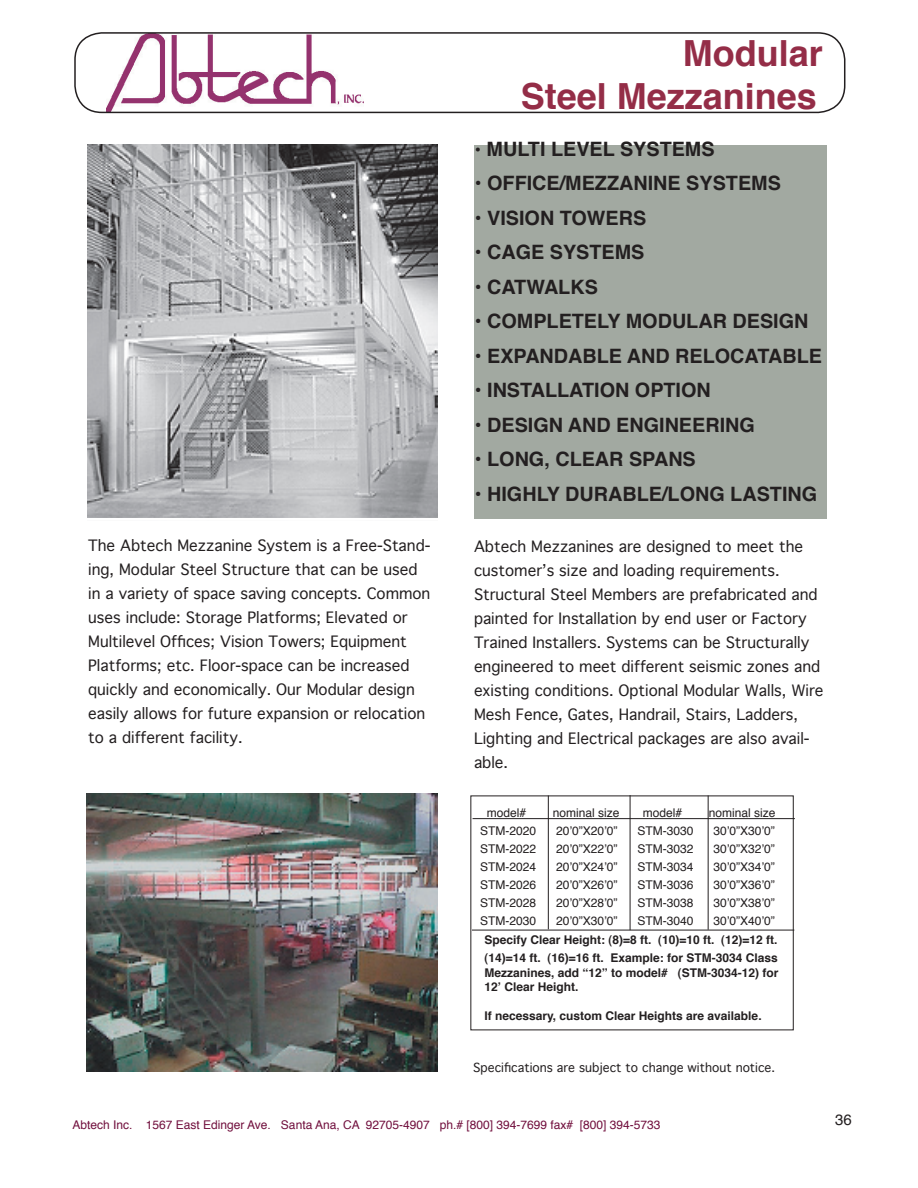
<style>
.page{position:relative;width:918px;height:1188px;background:#fff}
.page>*{position:absolute;margin:0;border:0;box-sizing:border-box;transform-origin:0 0}
.t1{font:700 36px/43.2px "Helvetica";color:#942d47;text-align:right}
.t2{font:700 19.8px "Helvetica";color:#231f20}
.t3{font:15px/24px "Geneva";color:#231f20}
.t4{font:15px "Helvetica";color:#231f20}
.t5{font:12px "Helvetica";color:#231f20}
.t6{font:700 12px/18px "Helvetica";color:#231f20}
.t7{font:12px "Helvetica";color:#710f3d}
.t8{font:12px "Geneva";color:#231f20}
.s1{font-size:18px}
</style>
<div class="page">
<svg style="left:74px;top:32px;width:772px;height:80px"></svg>
<img style="left:88px;top:145px;width:349px;height:373px">
<hr style="left:548px;top:796px;width:1px;height:133px;background:#231f20">
<hr style="left:630px;top:795px;width:1px;height:135px;background:#231f20">
<hr style="left:708px;top:796px;width:1px;height:134px;background:#231f20">
<hr style="left:472px;top:930px;width:322px;height:1px;background:#231f20">
<hr style="left:473px;top:818px;width:322px;height:1px;background:#231f20">
<img style="left:86px;top:794px;width:352px;height:277px">
<h1 class="t1" style="left:521px;top:30px;width:304px">Modular<br>Steel Mezzanines</h1>
<h2 class="t2" style="left:475px;top:131px;width:241px"><span class="s1">•</span> MULTI LEVEL SYSTEMS</h2>
<h2 class="t2" style="left:475px;top:165px;width:308px">• OFFICE/MEZZANINE SYSTEMS</h2>
<h2 class="t2" style="left:475px;top:200px;width:173px">• VISION TOWERS</h2>
<h2 class="t2" style="left:475px;top:234px;width:171px">• CAGE SYSTEMS</h2>
<h2 class="t2" style="left:475px;top:269px;width:125px">• CATWALKS</h2>
<h2 class="t2" style="left:475px;top:303px;width:335px">• COMPLETELY MODULAR DESIGN</h2>
<h2 class="t2" style="left:475px;top:338px;width:349px">• EXPANDABLE AND RELOCATABLE</h2>
<h2 class="t2" style="left:475px;top:372px;width:238px">• INSTALLATION OPTION</h2>
<h2 class="t2" style="left:475px;top:407px;width:282px">• DESIGN AND ENGINEERING</h2>
<h2 class="t2" style="left:475px;top:441px;width:223px">• LONG, CLEAR SPANS</h2>
<h2 class="t2" style="left:475px;top:476px;width:344px">• HIGHLY DURABLE/LONG LASTING</h2>
<p class="t3" style="left:88px;top:535px;width:344px">The Abtech Mezzanine System is a Free-Stand&shy;ing, Modular Steel Structure that can be used in a variety of space saving concepts. Common uses include: Storage Platforms; Elevated or Multilevel Offices; Vision Towers; Equipment Platforms; etc. Floor-space can be increased quickly and economically. Our Modular design easily allows for future expansion or relocation to a different facility.</p>
<p class="t3" style="left:474px;top:536px;width:351px">Abtech Mezzanines are designed to meet the customerʼs size and loading requirements.<br>Structural Steel Members are prefabricated and painted for Installation by end user or Factory Trained Installers. Systems can be Structurally engineered to meet different seismic zones and existing conditions. Optional Modular Walls, Wire Mesh Fence, Gates, Handrail, Stairs, Ladders, Lighting and Electrical packages are also avail&shy;able.</p>
<p class="t5" style="left:487px;top:803px;width:41px">model#</p>
<p class="t5" style="left:553px;top:803px;width:68px">nominal size</p>
<p class="t5" style="left:643px;top:803px;width:41px">model#</p>
<p class="t5" style="left:709px;top:803px;width:68px">nominal size</p>
<p class="t5" style="left:480px;top:821px;width:58px">STM-2020</p>
<p class="t5" style="left:556px;top:821px;width:63px">20’0”X20’0”</p>
<p class="t5" style="left:638px;top:821px;width:58px">STM-3030</p>
<p class="t5" style="left:714px;top:821px;width:63px">30’0”X30’0”</p>
<p class="t5" style="left:480px;top:839px;width:58px">STM-2022</p>
<p class="t5" style="left:556px;top:839px;width:63px">20’0”X22’0”</p>
<p class="t5" style="left:638px;top:839px;width:58px">STM-3032</p>
<p class="t5" style="left:714px;top:839px;width:63px">30’0”X32’0”</p>
<p class="t5" style="left:480px;top:857px;width:58px">STM-2024</p>
<p class="t5" style="left:556px;top:857px;width:63px">20’0”X24’0”</p>
<p class="t5" style="left:638px;top:857px;width:58px">STM-3034</p>
<p class="t5" style="left:714px;top:857px;width:63px">30’0”X34’0”</p>
<p class="t5" style="left:480px;top:875px;width:58px">STM-2026</p>
<p class="t5" style="left:556px;top:875px;width:63px">20’0”X26’0”</p>
<p class="t5" style="left:638px;top:875px;width:58px">STM-3036</p>
<p class="t5" style="left:714px;top:875px;width:63px">30’0”X36’0”</p>
<p class="t5" style="left:480px;top:893px;width:58px">STM-2028</p>
<p class="t5" style="left:556px;top:893px;width:63px">20’0”X28’0”</p>
<p class="t5" style="left:638px;top:893px;width:58px">STM-3038</p>
<p class="t5" style="left:714px;top:893px;width:63px">30’0”X38’0”</p>
<p class="t5" style="left:480px;top:911px;width:58px">STM-2030</p>
<p class="t5" style="left:556px;top:911px;width:63px">20’0”X30’0”</p>
<p class="t5" style="left:638px;top:911px;width:58px">STM-3040</p>
<p class="t5" style="left:714px;top:911px;width:63px">30’0”X40’0”</p>
<p class="t6" style="left:484px;top:931px;width:295px">Specify Clear Height: (8)=8 ft. (10)=10 ft. (12)=12 ft. (14)=14 ft. (16)=16 ft. Example: for STM-3034 Class</p>
<p class="t6" style="left:484px;top:965px;width:296px;line-height:14.4px">Mezzanines, add “12” to model# (STM-3034-12) for<br>12’ Clear Height.</p>
<p class="t6" style="left:484px;top:1006px;width:279px">If necessary, custom Clear Heights are available.</p>
<p class="t8" style="left:473px;top:1060px;width:303px">Specifications are subject to change without notice.</p>
<p class="t7" style="left:72px;top:1114px;width:590px">Abtech Inc. 1567 East Edinger Ave. Santa Ana, CA 92705-4907 ph.# [800] 394-7699 fax# [800] 394-5733</p>
<p class="t4" style="left:835px;top:1106px;width:18px">36</p>
</div>
